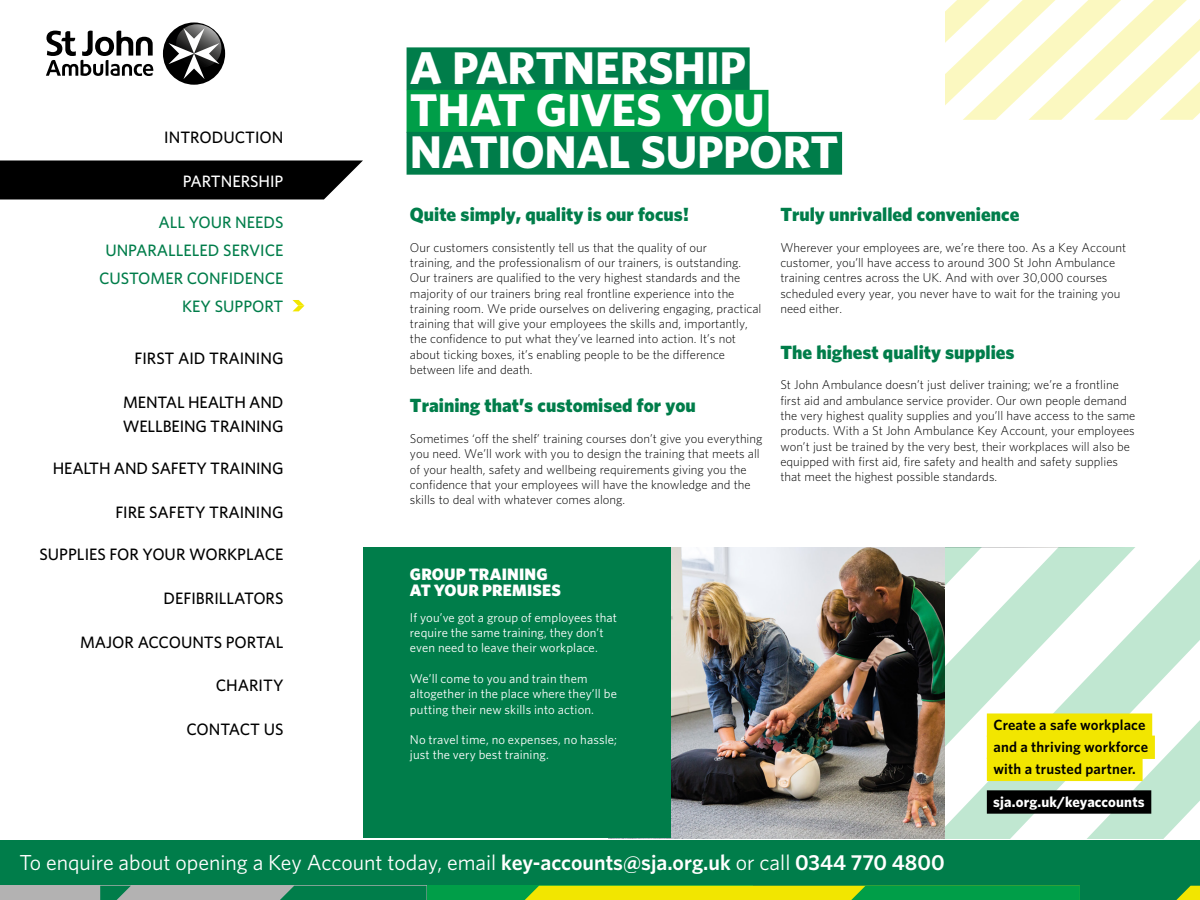
<style>
.page{position:relative;width:1200px;height:900px;background:#fff}
.page>*{position:absolute;margin:0;border:0;box-sizing:border-box;transform-origin:0 0}
.t1{font:700 45.9px/42.3px "Whitney";letter-spacing:-.01em;color:#fff}
.t2{font:21.75px "Whitney";color:#fff}
.t3{font:900 19.2px "Whitney";color:#007d4a}
.t4{font:900 16.65px/15.3px "Whitney";letter-spacing:.01em;color:#fff}
.t5{font:500 16.5px/23.4px "Whitney";color:#000}
.t6{font:500 16.5px/28.2px "Whitney";color:#007d4a;text-align:right}
.t7{font:500 16.5px "Whitney";color:#fff}
.t8{font:600 14.7px/22px "Whitney";letter-spacing:.01em;color:#000}
.t9{font:700 14.7px "Whitney";letter-spacing:.01em;color:#fff}
.t10{font:300 12.75px/15.3px "Whitney";color:#000}
.t11{font:12.75px/15.3px "Whitney";letter-spacing:.01em;color:#fff}
.s1{font-weight:600}
</style>
<div class="page">
<div style="left:0;top:840px;width:1200px;height:60px;background:#007d4a"></div>
<div style="left:427px;top:886px;width:326px;height:14px;background:#009e48"></div>
<svg style="left:525px;top:886px;width:675px;height:14px"></svg>
<div style="left:100px;top:886px;width:327px;height:14px;background:#b3b2b2"></div>
<div style="left:0;top:886px;width:101px;height:14px;background:#b3b2b2"></div>
<svg style="left:100px;top:886px;width:31px;height:14px"></svg>
<div style="left:280px;top:886px;width:147px;height:14px;background:#007d4a"></div>
<img style="left:670px;top:548px;width:276px;height:290px">
<div style="left:363px;top:548px;width:307px;height:290px;background:#007d4a"></div>
<div style="left:407px;top:47px;width:343px;height:43px;background:#007d4a"></div>
<div style="left:407px;top:90px;width:361px;height:43px;background:#009e48"></div>
<div style="left:407px;top:132px;width:435px;height:43px;background:#007d4a"></div>
<svg style="left:292px;top:300px;width:12px;height:11px"></svg>
<svg style="left:946px;top:0;width:254px;height:120px"></svg>
<svg style="left:946px;top:787px;width:254px;height:51px;fill:#c0e7d1"></svg>
<svg style="left:946px;top:626px;width:254px;height:161px;fill:#c2e7d1"></svg>
<svg style="left:946px;top:548px;width:254px;height:78px"></svg>
<div style="left:987px;top:713px;width:165px;height:24px;background:#f2e600"></div>
<div style="left:987px;top:736px;width:168px;height:23px;background:#f2e600"></div>
<div style="left:987px;top:758px;width:156px;height:23px;background:#f2e600"></div>
<div style="left:987px;top:790px;width:164px;height:24px;background:#000"></div>
<div style="left:163px;top:22px;width:62px;height:63px;background:#000;border-radius:50%"></div>
<svg style="left:169px;top:24px;width:56px;height:55px"></svg>
<svg style="left:46px;top:31px;width:107px;height:45px"></svg>
<svg style="left:0;top:160px;width:363px;height:39px;background:#0f0f0f"></svg>
<p class="t5" style="left:164px;top:125px;width:121px">INTRODUCTION</p>
<p class="t7" style="left:183px;top:170px;width:102px">PARTNERSHIP</p>
<p class="t6" style="left:105px;top:208px;width:180px">ALL YOUR NEEDS<br>UNPARALLELED SERVICE</p>
<p class="t6" style="left:99px;top:264px;width:186px">CUSTOMER CONFIDENCE</p>
<p class="t6" style="left:182px;top:292px;width:103px">KEY SUPPORT</p>
<p class="t5" style="left:135px;top:346px;width:150px">FIRST AID TRAINING</p>
<p class="t5" style="left:123px;top:391px;width:162px">MENTAL HEALTH AND<br>WELLBEING TRAINING</p>
<p class="t5" style="left:53px;top:457px;width:232px">HEALTH AND SAFETY TRAINING</p>
<p class="t5" style="left:115px;top:500px;width:170px">FIRE SAFETY TRAINING</p>
<p class="t5" style="left:39px;top:543px;width:246px">SUPPLIES FOR YOUR WORKPLACE</p>
<p class="t5" style="left:164px;top:587px;width:121px">DEFIBRILLATORS</p>
<p class="t5" style="left:80px;top:630px;width:205px">MAJOR ACCOUNTS PORTAL</p>
<p class="t5" style="left:216px;top:673px;width:69px">CHARITY</p>
<p class="t5" style="left:186px;top:717px;width:99px">CONTACT US</p>
<h1 class="t1" style="left:410px;top:46px;width:430px">A PARTNERSHIP<br>THAT GIVES YOU<br>NATIONAL SUPPORT</h1>
<h3 class="t3" style="left:410px;top:201px;width:280px">Quite simply, quality is our focus!</h3>
<p class="t10" style="left:410px;top:239px;width:353px">Our customers consistently tell us that the quality of our<br>training, and the professionalism of our trainers, is outstanding.<br>Our trainers are qualified to the very highest standards and the majority of our trainers bring real frontline experience into the training room. We pride ourselves on delivering engaging, practical training that will give your employees the skills and, importantly, the confidence to put what they’ve learned into action. It’s not about ticking boxes, it’s enabling people to be the difference between life and death.</p>
<h3 class="t3" style="left:410px;top:393px;width:287px">Training that’s customised for you</h3>
<p class="t10" style="left:410px;top:430px;width:354px">Sometimes ‘off the shelf’ training courses don’t give you everything you need. We’ll work with you to design the training that meets all of your health, safety and wellbeing requirements giving you the confidence that your employees will have the knowledge and the skills to deal with whatever comes along.</p>
<h3 class="t3" style="left:780px;top:201px;width:241px">Truly unrivalled convenience</h3>
<p class="t10" style="left:780px;top:239px;width:347px">Wherever your employees are, we’re there too. As a Key Account customer, you’ll have access to around 300 St John Ambulance training centres across the UK. And with over 30,000 courses scheduled every year, you never have to wait for the training you need either.</p>
<h3 class="t3" style="left:780px;top:339px;width:236px">The highest quality supplies</h3>
<p class="t10" style="left:780px;top:377px;width:357px">St John Ambulance doesn’t just deliver training; we’re a frontline first aid and ambulance service provider. Our own people demand the very highest quality supplies and you’ll have access to the same products. With a St John Ambulance Key Account, your employees won’t just be trained by the very best, their workplaces will also be equipped with first aid, fire safety and health and safety supplies that meet the highest possible standards.</p>
<h3 class="t4" style="left:410px;top:566px;width:153px">GROUP TRAINING<br>AT YOUR PREMISES</h3>
<p class="t11" style="left:410px;top:609px;width:209px">If you’ve got a group of employees that require the same training, they don’t even need to leave their workplace.</p>
<p class="t11" style="left:410px;top:671px;width:208px">We’ll come to you and train them altogether in the place where they’ll be putting their new skills into action.</p>
<p class="t11" style="left:410px;top:732px;width:209px">No travel time, no expenses, no hassle; just the very best training.</p>
<p class="t8" style="left:993px;top:714px;width:156px">Create a safe workplace and a thriving workforce with a trusted partner.</p>
<p class="t9" style="left:993px;top:792px;width:153px">sja.org.uk/keyaccounts</p>
<h2 class="t2" style="left:19px;top:848px;width:927px">To enquire about opening a Key Account today, email <span class="s1">key-accounts@sja.org.uk</span> or call <span class="s1">0344 770 4800</span></h2>
</div>
